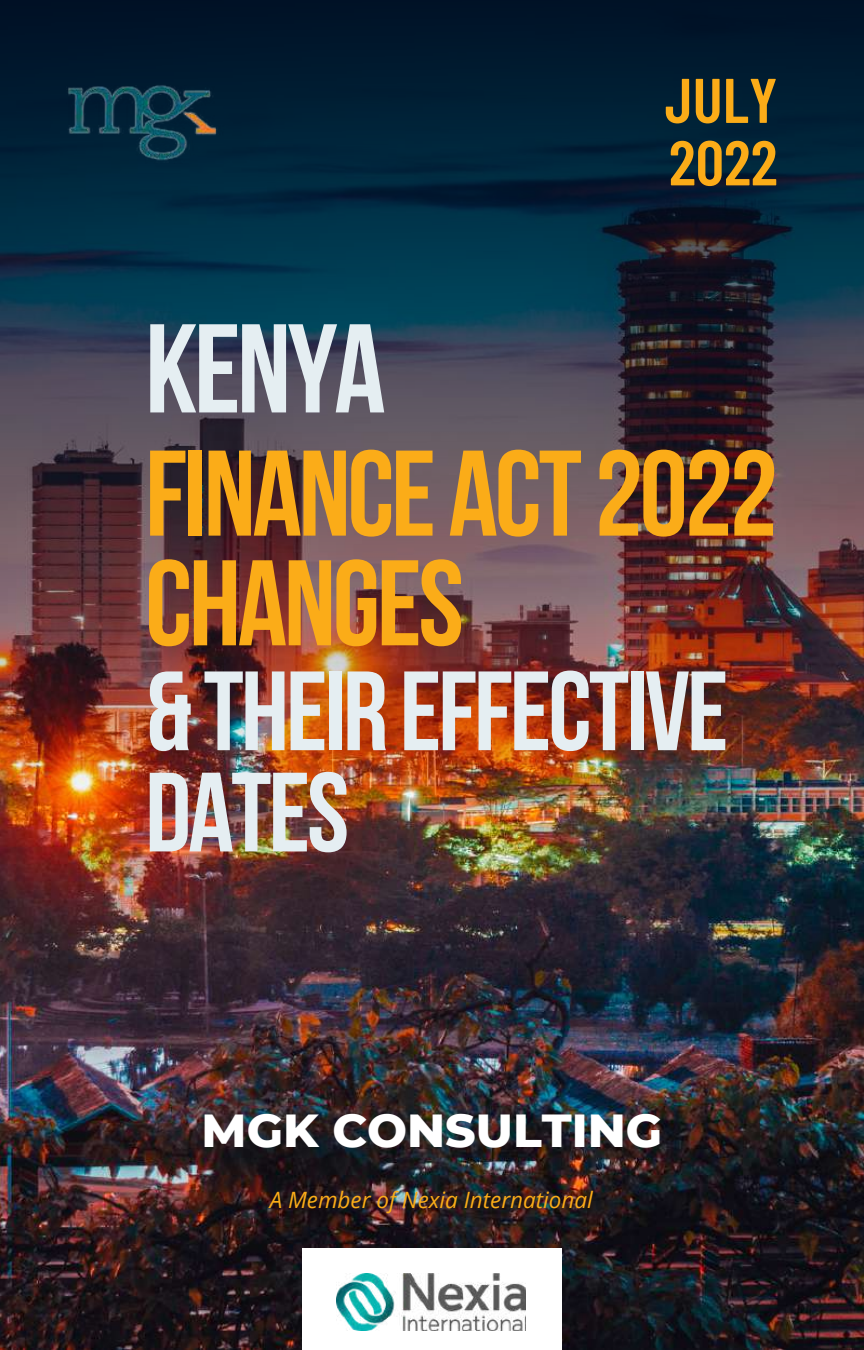
<style>
.page{position:relative;width:864px;height:1350px;background:#fff}
.page>*{position:absolute;margin:0;border:0;box-sizing:border-box;transform-origin:0 0}
.t1{font:126px "Bebas Neue Cyrillic";letter-spacing:-.025em;color:#e5eef2}
.t2{font:121.5px/109.8px "Bebas Neue Cyrillic";letter-spacing:-.025em;color:#fbac18}
.t3{font:112.5px/101.2px "Bebas Neue Cyrillic";letter-spacing:-.025em;color:#e5eef2}
.t4{font:600 63px/62.6px "Barlow Condensed";color:#fbac18}
.t5{font:800 47.25px "Montserrat";color:#fff}
.t6{font:italic 22.5px "Open Sans";color:#fbac18}
</style>
<div class="page">
<img style="left:0;top:807px;width:864px;height:543px">
<img style="left:0;top:0;width:864px;height:807px">
<div style="left:302px;top:1248px;width:260px;height:102px;background:#fff"></div>
<img style="left:336px;top:1273px;width:189px;height:58px">
<img style="left:47px;top:76px;width:256px;height:88px">
<h1 class="t1" style="left:145px;top:318px;width:242px">KENYA</h1>
<h3 class="t4" style="left:665px;top:66px;width:114px">JULY<br>2022</h3>
<h2 class="t2" style="left:145px;top:450px;width:634px">FINANCE ACT2022<br>CHANGES</h2>
<h3 class="t3" style="left:145px;top:671px;width:585px">&amp;THEIR EFFECTIVE<br>DATES</h3>
<h3 class="t5" style="left:202px;top:1101px;width:462px">MGK CONSULTING</h3>
<p class="t6" style="left:270px;top:1184px;width:325px">A Member of Nexia International</p>
</div>
